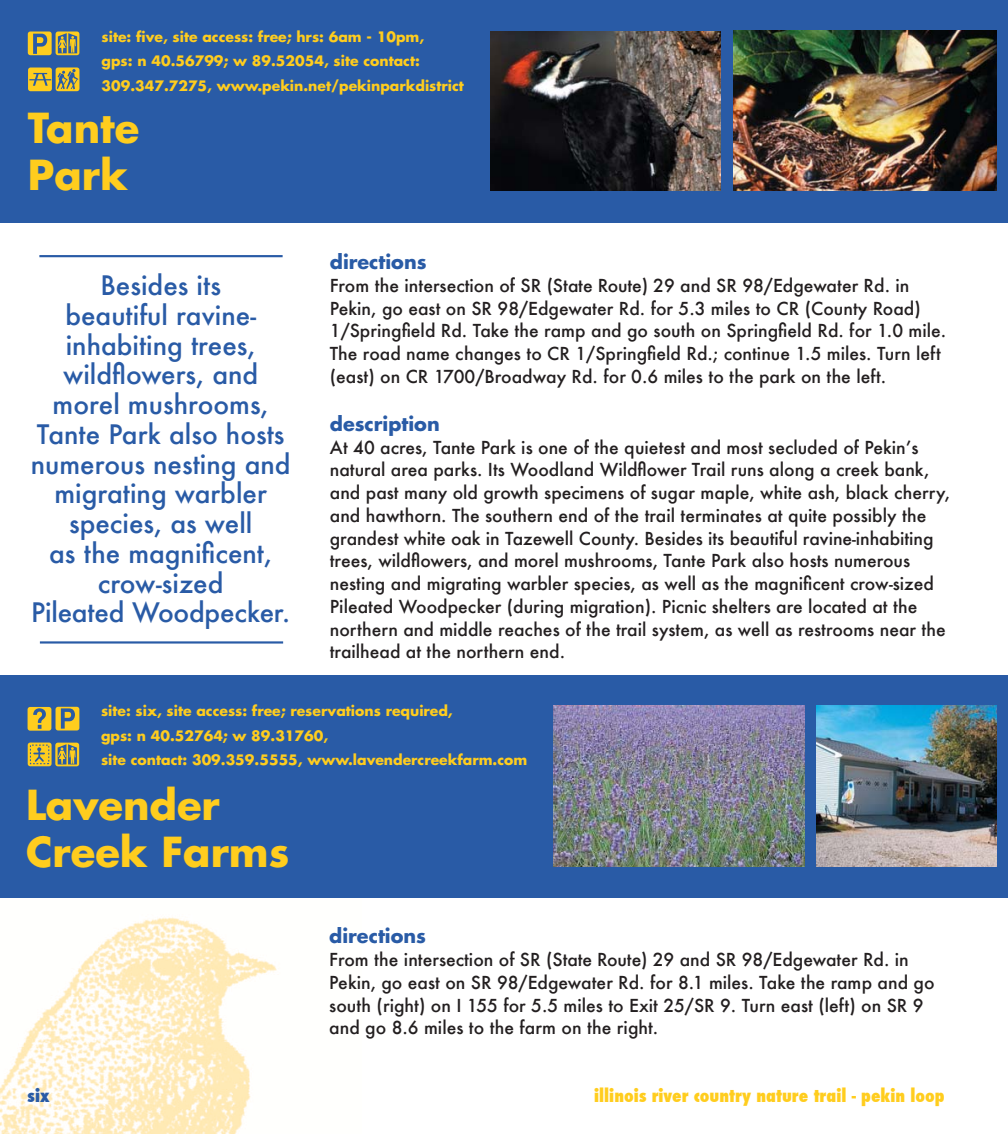
<style>
.page{position:relative;width:1008px;height:1134px;background:#fff}
.page>*{position:absolute;margin:0;border:0;box-sizing:border-box;transform-origin:0 0}
.t1{font:700 40.25px/47.2px "Futura";color:#ffcd1e}
.t2{font:500 26.25px/29.8px "Futura";color:#295ba6;text-align:center}
.t3{font:700 19.25px "Futura";color:#295ba6}
.t4{font:500 17.5px/22.8px "Futura";color:#231f20}
.t5{font:800 condensed 17.5px "Futura";color:#ffcd1e}
.t6{font:800 condensed 17.5px "Futura";color:#295ba6}
.t7{font:700 14px/24.5px "Futura";color:#ffcd1e}
</style>
<div class="page">
<img style="left:0;top:897px;width:361px;height:237px">
<div style="left:0;top:0;width:1008px;height:222px;background:#295ba6"></div>
<img style="left:490px;top:31px;width:231px;height:160px">
<div style="left:28px;top:32px;width:24px;height:23px;background:#ffcd1e;border-radius:3px"></div>
<svg style="left:33px;top:34px;width:14px;height:20px"></svg>
<svg style="left:56px;top:32px;width:23px;height:23px"></svg>
<svg style="left:58px;top:33px;width:19px;height:20px"></svg>
<div style="left:56px;top:67px;width:23px;height:24px;background:#ffcd1e;border-radius:3px"></div>
<svg style="left:57px;top:69px;width:21px;height:20px"></svg>
<div style="left:28px;top:68px;width:24px;height:23px;background:#ffcd1e;border-radius:3px"></div>
<svg style="left:29px;top:73px;width:22px;height:13px"></svg>
<div style="left:0;top:675px;width:1008px;height:222px;background:#295ba6"></div>
<img style="left:817px;top:705px;width:179px;height:162px">
<div style="left:56px;top:707px;width:23px;height:24px;background:#ffcd1e;border-radius:3px"></div>
<svg style="left:61px;top:708px;width:14px;height:21px"></svg>
<svg style="left:55px;top:743px;width:24px;height:23px"></svg>
<svg style="left:58px;top:744px;width:19px;height:20px"></svg>
<div style="left:28px;top:707px;width:23px;height:24px;background:#ffcd1e;border-radius:3px"></div>
<svg style="left:33px;top:708px;width:13px;height:21px"></svg>
<svg style="left:28px;top:743px;width:24px;height:23px"></svg>
<svg style="left:33px;top:747px;width:12px;height:16px"></svg>
<hr style="left:39px;top:255px;width:244px;height:2px;background:#295ba6">
<hr style="left:40px;top:641px;width:243px;height:3px;background:#295ba6">
<img style="left:733px;top:31px;width:263px;height:159px">
<img style="left:554px;top:705px;width:250px;height:162px">
<p class="t7" style="left:102px;top:25px;width:364px">site: five, site access: free; hrs: 6am - 10pm,<br>gps: n 40.56799; w 89.52054, site contact:<br>309.347.7275, www.pekin.net/pekinparkdistrict</p>
<h1 class="t1" style="left:28px;top:108px;width:113px">Tante<br>Park</h1>
<h2 class="t2" style="left:31px;top:270px;width:261px">Besides its<br>beautiful ravine&shy;inhabiting trees, wildflowers, and morel mushrooms,<br>Tante Park also hosts numerous nesting and migrating warbler species, as well<br>as the magnificent, crow-sized<br>Pileated Woodpecker.</h2>
<p class="t3" style="left:330px;top:253px;width:98px">directions</p>
<p class="t4" style="left:330px;top:274px;width:618px">From the intersection of SR (State Route) 29 and SR 98/Edgewater Rd. in Pekin, go east on SR 98/Edgewater Rd. for 5.3 miles to CR (County Road)<br>1/Springfield Rd. Take the ramp and go south on Springfield Rd. for 1.0 mile.<br>The road name changes to CR 1/Springfield Rd.; continue 1.5 miles. Turn left (east) on CR 1700/Broadway Rd. for 0.6 miles to the park on the left.</p>
<p class="t3" style="left:330px;top:415px;width:111px">description</p>
<p class="t4" style="left:330px;top:435px;width:622px">At 40 acres, Tante Park is one of the quietest and most secluded of Pekinʼs natural area parks. Its Woodland Wildflower Trail runs along a creek bank, and past many old growth specimens of sugar maple, white ash, black cherry, and hawthorn. The southern end of the trail terminates at quite possibly the grandest white oak in Tazewell County. Besides its beautiful ravine-inhabiting trees, wildflowers, and morel mushrooms, Tante Park also hosts numerous nesting and migrating warbler species, as well as the magnificent crow-sized Pileated Woodpecker (during migration). Picnic shelters are located at the northern and middle reaches of the trail system, as well as restrooms near the trailhead at the northern end.</p>
<p class="t7" style="left:101px;top:700px;width:428px">site: six, site access: free; reservations required,<br>gps: n 40.52764; w 89.31760,<br>site contact: 309.359.5555, www.lavendercreekfarm.com</p>
<h1 class="t1" style="left:26px;top:785px;width:265px">Lavender<br>Creek Farms</h1>
<p class="t3" style="left:329px;top:927px;width:98px">directions</p>
<p class="t4" style="left:329px;top:948px;width:607px">From the intersection of SR (State Route) 29 and SR 98/Edgewater Rd. in Pekin, go east on SR 98/Edgewater Rd. for 8.1 miles. Take the ramp and go south (right) on I 155 for 5.5 miles to Exit 25/SR 9. Turn east (left) on SR 9 and go 8.6 miles to the farm on the right.</p>
<p class="t6" style="left:27px;top:1085px;width:24px">six</p>
<p class="t5" style="left:594px;top:1084px;width:352px">illinois river country nature trail - pekin loop</p>
</div>
